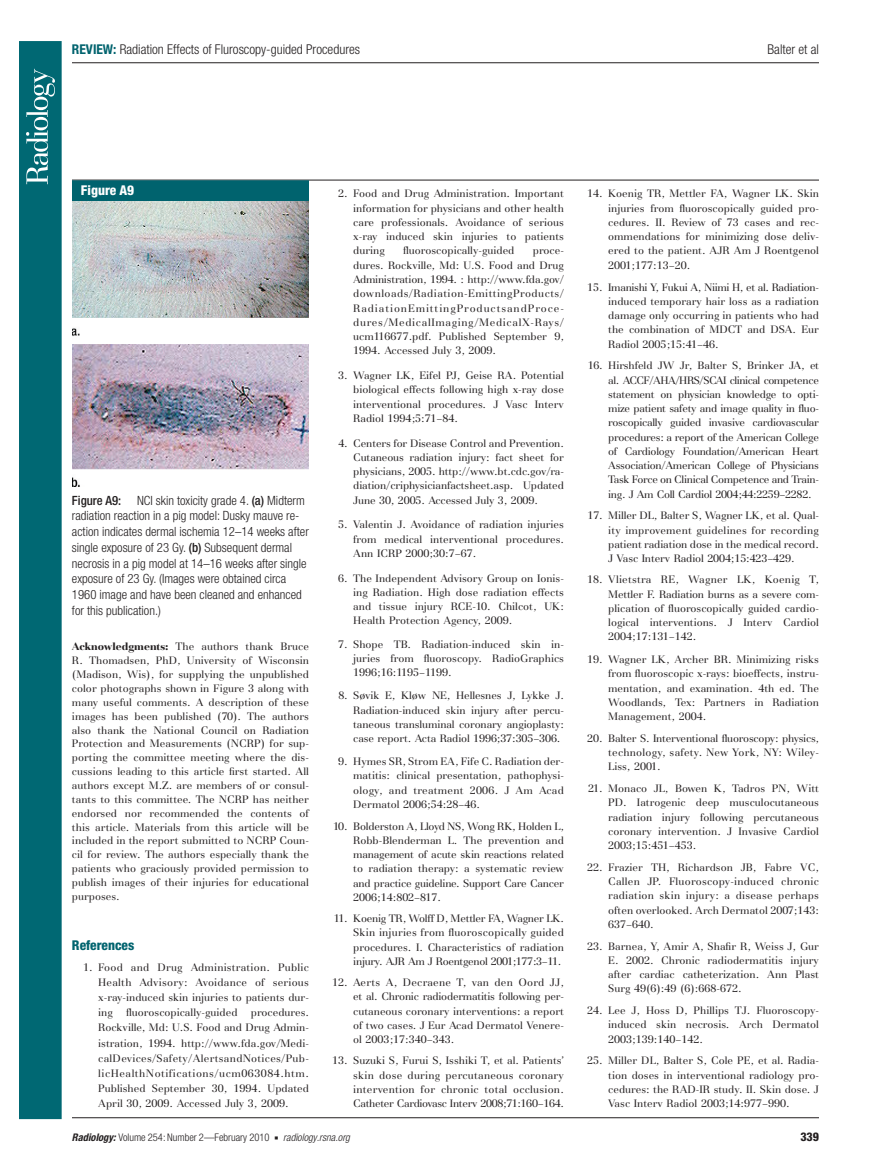
<style>
.page{position:relative;width:891px;height:1175px;background:#fff}
.page>*{position:absolute;margin:0;border:0;box-sizing:border-box;transform-origin:0 0}
.t1{font:300 condensed 13.5px "Helvetica Neue";color:#231f20}
.t2{font:800 condensed 13.5px "Helvetica Neue";color:#00636e}
.t3{font:800 condensed 13.5px "Helvetica Neue";color:#fff}
.t4{font:300 condensed 12.75px/15.8px "Helvetica Neue";color:#231f20}
.t5{font:800 condensed 12px "Helvetica Neue";color:#231f20}
.t6{font:10.8px/14.2px "AT Basilia";color:#231f20;text-align:justify}
.t7{font:300 condensed 10.5px "Helvetica Neue";color:#231f20}
.s1{font-weight:700;color:#00636e}
.s2{font-weight:500}
.s3{font-weight:700}
.s4{font-weight:700;font-style:italic}
.s5{font-family:"Universal Newswith Comm Pi";font-weight:400;font-stretch:normal;font-size:6px}
.s6{font-style:italic}
</style>
<div class="page">
<div style="left:19px;top:41px;width:43px;height:1078px;background:#006873;border:2px solid #006873"></div>
<svg style="left:26px;top:69px;width:29px;height:115px"></svg>
<hr style="left:72px;top:180px;width:747px;height:1px;background:#231f20">
<hr style="left:72px;top:1117px;width:747px;height:1px;background:#231f20">
<hr style="left:72px;top:62px;width:747px;height:1px;background:#231f20">
<div style="left:72px;top:180px;width:237px;height:21px;background:#00636e"></div>
<img style="left:72px;top:201px;width:237px;height:285px">
<p class="t1" style="left:72px;top:44px;width:290px"><span class="s1">REVIEW:</span> Radiation Effects of Fluroscopy-guided Procedures</p>
<p class="t1" style="left:768px;top:44px;width:53px">Balter et al</p>
<p class="t3" style="left:81px;top:186px;width:55px">Figure A9</p>
<p class="t4" style="left:72px;top:493px;width:238px"><span class="s2">Figure A9:</span> NCI skin toxicity grade 4. <span class="s2">(a)</span> Midterm radiation reaction in a pig model: Dusky mauve re&shy;action indicates dermal ischemia 12–14 weeks after single exposure of 23 Gy. <span class="s2">(b)</span> Subsequent dermal necrosis in a pig model at 14–16 weeks after single exposure of 23 Gy. (Images were obtained circa 1960 image and have been cleaned and enhanced for this publication.)</p>
<p class="t6" style="left:72px;top:641px;width:239px;line-height:13.8px"><span class="s3">Acknowledgments:</span> The authors thank Bruce R. Thomadsen, PhD, University of Wisconsin (Madison, Wis), for supplying the unpublished color photographs shown in Figure 3 along with many useful comments. A description of these images has been published (70). The authors also thank the National Council on Radiation Protection and Measurements (NCRP) for sup&shy;porting the committee meeting where the dis&shy;cussions leading to this article first started. All authors except M.Z. are members of or consul&shy;tants to this committee. The NCRP has neither endorsed nor recommended the contents of this article. Materials from this article will be included in the report submitted to NCRP Coun&shy;cil for review. The authors especially thank the patients who graciously provided permission to publish images of their injuries for educational purposes.</p>
<p class="t2" style="left:72px;top:940px;width:64px">References</p>
<p class="t6" style="left:98px;top:960px;width:212px;line-height:15.1px;text-indent:-15px">1 . Food and Drug Administration . Public Health Advisory: Avoidance of serious x-ray-induced skin injuries to patients dur&shy;ing fluoroscopically-guided procedures.<br>Rockville, Md: U.S. Food and Drug Admin&shy;istration, 1994 . http://www.fda.gov/Medi&shy;calDevices/Safety/AlertsandNotices/Pub&shy;licHealthNotifications/ucm063084.htm .<br>Published September 30, 1994. Updated April 30, 2009. Accessed July 3, 2009.</p>
<p class="t6" style="left:353px;top:188px;width:212px;text-indent:-15px">2 . Food and Drug Administration . Important information for physicians and other health care professionals. Avoidance of ser ious x-ray induced skin injuries to patients during</p>
<p class="t6" style="left:403px;top:245px;width:113px">fluoroscopically-guided</p>
<p class="t6" style="left:353px;top:245px;width:212px;text-indent:180px">proce&shy;dures. Rockville, Md: U.S. Food and Drug Admin istration, 1994 . : http://www.fda.gov/ down loads/Radiation-EmittingProducts/ RadiationEmittingProductsandProce&shy;dures/MedicalImaging/MedicalX-Rays/ ucm116677.pdf . Published September 9, 1994. Accessed July 3, 2009.</p>
<p class="t6" style="left:353px;top:369px;width:212px;text-indent:-15px">3 . Wagner LK , Eifel PJ , Geise RA . Potential biological effects following high x-ray dose interventional procedures . J Vasc Interv Radiol 1994 ; 5 : 71 – 84 .</p>
<p class="t6" style="left:353px;top:437px;width:212px;text-indent:-15px">4 . Centers for Disease Control and Prevention .<br>Cutaneous radiation injury: fact sheet for physicians, 2005 . http://www.bt.cdc.gov/ra&shy;diation/criphysicianfactsheet.asp . Updated June 30, 2005. Accessed July 3, 2009.</p>
<p class="t6" style="left:353px;top:518px;width:212px;text-indent:-15px">5 . Valentin J . Avoidance of radiation injuries from medical interventional procedures .<br>Ann ICRP 2000 ; 30 : 7 – 67 .</p>
<p class="t6" style="left:353px;top:572px;width:212px;text-indent:-15px">6 . The Independent Advisory Group on Ionis&shy;ing Radiation . High dose radiation effects and tissue injury RCE-10 . Chilcot, UK :<br>Health Protection Agency , 2009 .</p>
<p class="t6" style="left:353px;top:638px;width:212px;text-indent:-15px">7 . Shope TB . Radiation-induced skin in&shy;juries from fluoroscopy . RadioGraphics 1996 ; 16 : 1195 – 1199 .</p>
<p class="t6" style="left:353px;top:689px;width:212px;text-indent:-15px">8 . Søvik E , Kløw NE , Hellesnes J , Lykke J .<br>Radiation-induced skin injury after percu&shy;taneous transluminal coronary angioplasty: case report . Acta Radiol 1996 ; 37 : 305 – 306 .</p>
<p class="t6" style="left:353px;top:755px;width:212px;text-indent:-15px">9 . Hymes SR , Strom EA , Fife C . Radiation der&shy;matitis: clinical presentation, pathophysi&shy;ology, and treatment 2006 . J Am Acad Dermatol 2006 ; 54 : 28 – 46 .</p>
<p class="t6" style="left:353px;top:820px;width:212px;text-indent:-20px">10 . Bolderston A , Lloyd NS , Wong RK , Holden L , Robb-Blenderman L . The prevention and management of acute skin reactions related to radiation therapy: a systematic review and practice guideline . Support Care Cancer 2006 ; 14 : 802 – 817 .</p>
<p class="t6" style="left:353px;top:912px;width:212px;text-indent:-19px">11 . Koenig TR , Wolff D , Mettler FA , Wagner LK .<br>Skin injuries from fluoroscopically guided procedures. I. Characteristics of radiation injury . AJR Am J Roentgenol 2001 ; 177 : 3 – 11 .</p>
<p class="t6" style="left:353px;top:976px;width:212px;text-indent:-21px">12 . Aerts A , Decraene T , van den Oord JJ , et al . Chronic radiodermatitis following per&shy;cutaneous coronary interventions: a report of two cases . J Eur Acad Dermatol Venere&shy;ol 2003 ; 17 : 340 – 343 .</p>
<p class="t6" style="left:353px;top:1054px;width:212px;text-indent:-21px">13 . Suzuki S , Furui S , Isshiki T , et al . Patients’ skin dose during percutaneous coronary intervention for chronic total occlusion .<br>Catheter Cardiovasc Interv 2008 ; 71 : 160 – 164 .</p>
<p class="t6" style="left:608px;top:188px;width:212px;text-indent:-21px">14 . Koenig TR , Mettler FA , Wagner LK . Skin injuries from fluoroscopically guided pro&shy;cedures. II. Review of 73 cases and rec&shy;ommendations for minimizing dose deliv&shy;ered to the patient . AJR Am J Roentgenol 2001 ; 177 : 13 – 20 .</p>
<p class="t6" style="left:608px;top:281px;width:212px;text-indent:-21px">15 . Imanishi Y , Fukui A , Niimi H , et al . Radiation&shy;induced temporary hair loss as a radiation damage only occurring in patients who had the combination of MDCT and DSA . Eur Radiol 2005 ; 15 : 41 – 46 .</p>
<p class="t6" style="left:608px;top:359px;width:212px;text-indent:-20px">16 . Hirshfeld JW Jr , Balter S , Brinker JA , et al . ACCF/AHA/HRS/SCAI clinical competence statement on physician knowledge to opti&shy;mize patient safety and image quality in fluo&shy;roscopically guided invasive cardiovascular procedures: a report of the American College of Cardiology Foundation/American Heart Association/American College of Physicians Task Force on Clinical Competence and Train&shy;ing . J Am Coll Cardiol 2004 ; 44 : 2259 – 2282 .</p>
<p class="t6" style="left:608px;top:509px;width:212px;text-indent:-21px">17 . Miller DL , Balter S , Wagner LK , et al . Qual&shy;ity improvement guidelines for recording patient radiation dose in the medical record .<br>J Vasc Interv Radiol 2004 ; 15 : 423 – 429 .</p>
<p class="t6" style="left:608px;top:573px;width:212px;text-indent:-21px">18 . Vlietstra RE , Wagner LK , Koenig T , Mettler F . Radiation burns as a severe com&shy;plication of fluoroscopically guided cardio&shy;logical interventions . J Interv Cardiol 2004 ; 17 : 131 – 142 .</p>
<p class="t6" style="left:608px;top:653px;width:212px;text-indent:-21px">19 . Wagner LK , Archer BR . Minimizing risks from fluoroscopic x-rays: bioeffects, instru&shy;mentation, and examination . 4th ed . The Woodlands, Tex : Partners in Radiation Management , 2004 .</p>
<p class="t6" style="left:608px;top:732px;width:212px;text-indent:-21px">20 . Balter S . Interventional fluoroscopy: physics, technology, safety . New York, NY : Wiley-Liss , 2001 .</p>
<p class="t6" style="left:608px;top:782px;width:212px;text-indent:-20px">21 . Monaco JL , Bowen K , Tadros PN , Witt PD . Iatrogenic deep musculocutaneous radiation injury following percutaneous coronary intervention . J Invasive Cardiol 2003 ; 15 : 451 – 453 .</p>
<p class="t6" style="left:608px;top:861px;width:212px;text-indent:-21px">22 . Frazier TH , Richardson JB , Fabre VC , Callen JP . Fluoroscopy-induced chronic radiation skin injury: a disease perhaps often overlooked . Arch Dermatol 2007 ; 143 :<br>637 – 640 .</p>
<p class="t6" style="left:608px;top:940px;width:212px;text-indent:-21px">23 . Barnea, Y , Amir A , Shafir R , Weiss J , Gur E . 2002. Chronic radiodermatitis injury after cardiac catheterization . Ann Plast Surg 49(6):49 (6) : 668 - 672 .</p>
<p class="t6" style="left:608px;top:1004px;width:212px;text-indent:-21px">24 . Lee J , Hoss D , Phillips TJ . Fluoroscopy&shy;induced skin necrosis . Arch Dermatol 2003 ; 139 : 140 – 142 .</p>
<p class="t6" style="left:608px;top:1054px;width:212px;text-indent:-21px">25 . Miller DL , Balter S , Cole PE , et al . Radia&shy;tion doses in interventional radiology pro&shy;cedures: the RAD-IR study. II. Skin dose . J Vasc Interv Radiol 2003 ; 14 : 977 – 990 .</p>
<p class="t7" style="left:72px;top:1133px;width:279px"><span class="s4">Radiology:</span> Volume 254: Number 2—February 2010 <span class="s5">n</span> <span class="s6">radiology.rsna.org</span></p>
<p class="t5" style="left:801px;top:1131px;width:20px">339</p>
</div>
